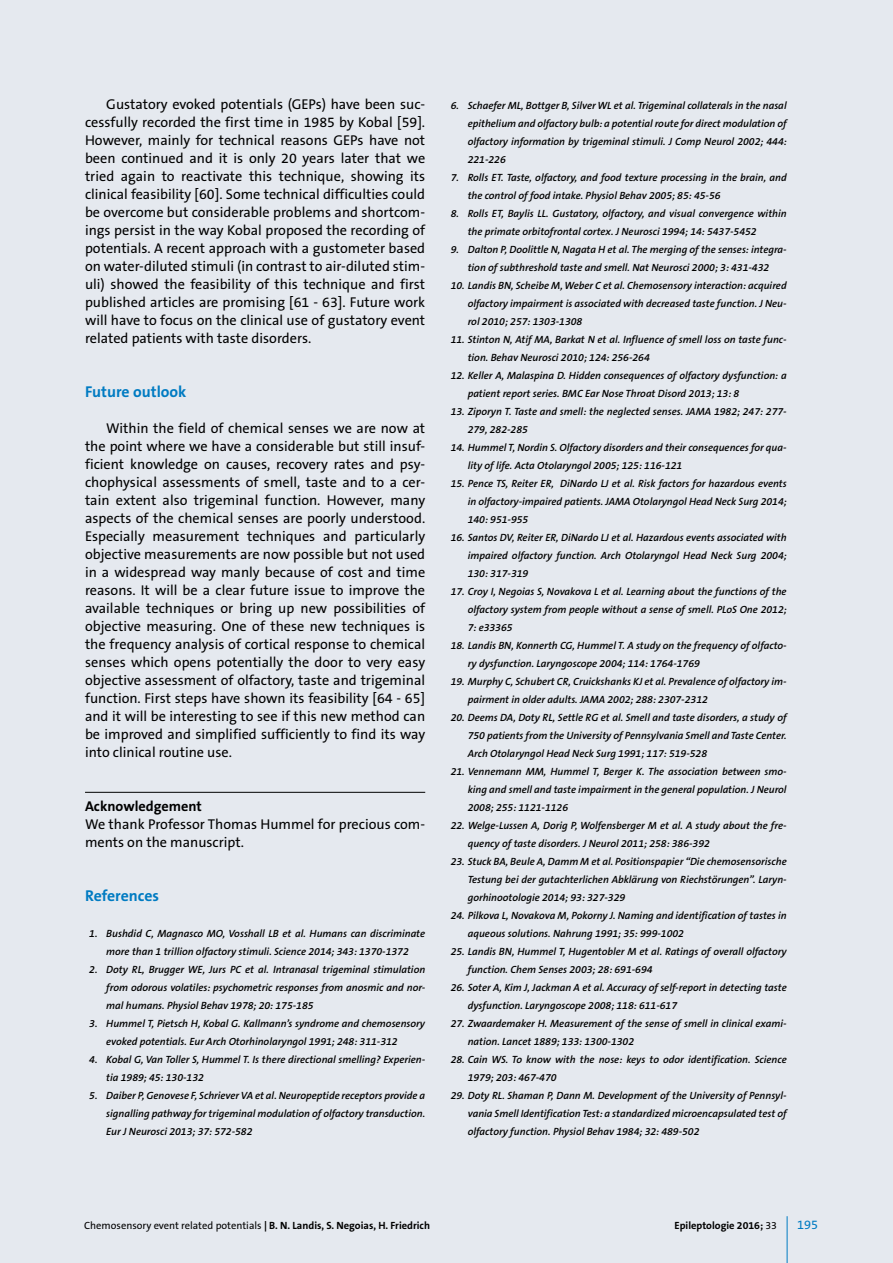
<style>
.page{position:relative;width:893px;height:1263px;background:#e5e9ef}
.page>*{position:absolute;margin:0;border:0;box-sizing:border-box;transform-origin:0 0}
.t1{font:700 15.75px "The Sans B W7";color:#007bc2}
.t2{font:14.25px/18px "The Sans B W5 Plain";color:#000;text-align:justify}
.t3{font:700 14.25px "The Sans B W7";color:#000}
.t4{font:12.75px "The Sans B W5 Plain";color:#007bc2}
.t5{font:italic 600 10.5px/18px "The Sans B W6";color:#000}
.t6{font:10.5px "The Sans B W5 Plain";color:#000}
.t7{font:700 10.5px "The Sans B W7";color:#000}
.s1{font-family:"The Sans B W7";font-weight:700}
.s2{font-family:"The Sans B W5 Plain";font-weight:400}
</style>
<div class="page">
<hr style="left:787px;top:1216px;width:1px;height:47px;background:#007bc2">
<hr style="left:85px;top:792px;width:340px;height:1px;background:#000">
<p class="t2" style="left:85px;top:96px;width:342px;text-indent:21px">Gustatory evoked potentials (GEPs) have been suc&shy;cessfully recorded the first time in 1985 by Kobal [59].<br>However, mainly for technical reasons GEPs have not been continued and it is only 20 years later that we tried again to reactivate this technique, showing its clinical feasibility [60]. Some technical difficulties could be overcome but considerable problems and shortcom&shy;ings persist in the way Kobal proposed the recording of potentials. A recent approach with a gustometer based on water-diluted stimuli (in contrast to air-diluted stim&shy;uli) showed the feasibility of this technique and first published articles are promising [61 - 63]. Future work will have to focus on the clinical use of gustatory event related patients with taste disorders.</p>
<h1 class="t1" style="left:85px;top:382px;width:103px">Future outlook</h1>
<p class="t2" style="left:85px;top:420px;width:342px;text-indent:21px">Within the field of chemical senses we are now at the point where we have a considerable but still insuf&shy;ficient knowledge on causes, recovery rates and psy&shy;chophysical assessments of smell, taste and to a cer&shy;tain extent also trigeminal function. However, many aspects of the chemical senses are poorly understood.<br>Especially measurement techniques and particularly objective measurements are now possible but not used in a widespread way manly because of cost and time reasons. It will be a clear future issue to improve the available techniques or bring up new possibilities of objective measuring. One of these new techniques is the frequency analysis of cortical response to chemical senses which opens potentially the door to very easy objective assessment of olfactory, taste and trigeminal function. First steps have shown its feasibility [64 - 65] and it will be interesting to see if this new method can be improved and simplified sufficiently to find its way into clinical routine use.</p>
<h2 class="t3" style="left:85px;top:797px;width:118px">Acknowledgement</h2>
<h2 class="t2" style="left:85px;top:816px;width:342px">We thank Professor Thomas Hummel for precious com&shy;ments on the manuscript.</h2>
<h1 class="t1" style="left:85px;top:886px;width:76px">References</h1>
<p class="t5" style="left:89px;top:925px;width:337px;text-align:center">1. Bushdid C, Magnasco MO, Vosshall LB et al. Humans can discriminate more than 1 trillion olfactory stimuli. Science 2014; 343: 1370-1372</p>
<p class="t5" style="left:106px;top:961px;width:320px;text-align:justify;text-indent:-17px">2. Doty RL, Brugger WE, Jurs PC et al. Intranasal trigeminal stimulation from odorous volatiles: psychometric responses from anosmic and nor&shy;mal humans. Physiol Behav 1978; 20: 175-185</p>
<p class="t5" style="left:106px;top:1015px;width:320px;text-indent:-17px">3. Hummel T, Pietsch H, Kobal G. Kallmann’s syndrome and chemosensory evoked potentials. Eur Arch Otorhinolaryngol 1991; 248: 311-312</p>
<p class="t5" style="left:106px;top:1051px;width:320px;text-indent:-17px">4. Kobal G, Van Toller S, Hummel T. Is there directional smelling? Experien&shy;tia 1989; 45: 130-132</p>
<p class="t5" style="left:106px;top:1087px;width:320px;text-align:justify;text-indent:-17px">5. Daiber P, Genovese F, Schriever VA et al. Neuropeptide receptors provide a signalling pathway for trigeminal modulation of olfactory transduction.<br>Eur J Neurosci 2013; 37: 572-582</p>
<p class="t5" style="left:468px;top:97px;width:321px;text-align:justify;text-indent:-17px">6. Schaefer ML, Bottger B, Silver WL et al. Trigeminal collaterals in the nasal epithelium and olfactory bulb: a potential route for direct modulation of olfactory information by trigeminal stimuli. J Comp Neurol 2002; 444:<br>221-226</p>
<p class="t5" style="left:468px;top:169px;width:320px;text-indent:-17px">7. Rolls ET. Taste, olfactory, and food texture processing in the brain, and the control of food intake. Physiol Behav 2005; 85: 45-56</p>
<p class="t5" style="left:468px;top:205px;width:320px;text-indent:-17px">8. Rolls ET, Baylis LL. Gustatory, olfactory, and visual convergence within the primate orbitofrontal cortex. J Neurosci 1994; 14: 5437-5452</p>
<p class="t5" style="left:451px;top:241px;width:337px;text-align:center">9. Dalton P, Doolittle N, Nagata H et al. The merging of the senses: integra&shy;tion of subthreshold taste and smell. Nat Neurosci 2000; 3: 431-432</p>
<p class="t5" style="left:468px;top:277px;width:320px;text-align:justify;text-indent:-17px">10. Landis BN, Scheibe M, Weber C et al. Chemosensory interaction: acquired olfactory impairment is associated with decreased taste function. J Neu&shy;rol 2010; 257: 1303-1308</p>
<p class="t5" style="left:468px;top:331px;width:320px;text-indent:-17px">11. Stinton N, Atif MA, Barkat N et al. Influence of smell loss on taste func&shy;tion. Behav Neurosci 2010; 124: 256-264</p>
<p class="t5" style="left:468px;top:367px;width:320px;text-indent:-17px">12. Keller A, Malaspina D. Hidden consequences of olfactory dysfunction: a patient report series. BMC Ear Nose Throat Disord 2013; 13: 8</p>
<p class="t5" style="left:468px;top:403px;width:320px;text-indent:-17px">13. Ziporyn T. Taste and smell: the neglected senses. JAMA 1982; 247: 277-<br>279, 282-285</p>
<p class="t5" style="left:468px;top:439px;width:320px;text-indent:-17px">14. Hummel T, Nordin S. Olfactory disorders and their consequences for qua&shy;lity of life. Acta Otolaryngol 2005; 125: 116-121</p>
<p class="t5" style="left:468px;top:475px;width:321px;text-align:justify;text-indent:-17px">15. Pence TS, Reiter ER, DiNardo LJ et al. Risk factors for hazardous events in olfactory-impaired patients. JAMA Otolaryngol Head Neck Surg 2014; 140: 951-955</p>
<p class="t5" style="left:468px;top:529px;width:321px;text-align:justify;text-indent:-17px">16. Santos DV, Reiter ER, DiNardo LJ et al. Hazardous events associated with impaired olfactory function. Arch Otolaryngol Head Neck Surg 2004; 130: 317-319</p>
<p class="t5" style="left:468px;top:583px;width:321px;text-align:justify;text-indent:-17px">17. Croy I, Negoias S, Novakova L et al. Learning about the functions of the olfactory system from people without a sense of smell. PLoS One 2012; 7: e33365</p>
<p class="t5" style="left:468px;top:637px;width:320px;text-indent:-17px">18. Landis BN, Konnerth CG, Hummel T. A study on the frequency of olfacto&shy;ry dysfunction. Laryngoscope 2004; 114: 1764-1769</p>
<p class="t5" style="left:468px;top:673px;width:320px;text-indent:-17px">19. Murphy C, Schubert CR, Cruickshanks KJ et al. Prevalence of olfactory im&shy;pairment in older adults. JAMA 2002; 288: 2307-2312</p>
<p class="t5" style="left:468px;top:709px;width:320px;text-align:justify;text-indent:-17px">20. Deems DA, Doty RL, Settle RG et al. Smell and taste disorders, a study of 750 patients from the University of Pennsylvania Smell and Taste Center.<br>Arch Otolaryngol Head Neck Surg 1991; 117: 519-528</p>
<p class="t5" style="left:468px;top:763px;width:320px;text-align:justify;text-indent:-17px">21. Vennemann MM, Hummel T, Berger K. The association between smo&shy;king and smell and taste impairment in the general population. J Neurol 2008; 255: 1121-1126</p>
<p class="t5" style="left:468px;top:817px;width:320px;text-indent:-17px">22. Welge-Lussen A, Dorig P, Wolfensberger M et al. A study about the fre&shy;quency of taste disorders. J Neurol 2011; 258: 386-392</p>
<p class="t5" style="left:468px;top:853px;width:320px;text-align:justify;text-indent:-17px">23. Stuck BA, Beule A, Damm M et al. Positionspapier “Die chemosensorische Testung bei der gutachterlichen Abklärung von Riechstörungen”. Laryn&shy;gorhinootologie 2014; 93: 327-329</p>
<p class="t5" style="left:468px;top:907px;width:320px;text-indent:-17px">24. Pilkova L, Novakova M, Pokorny J. Naming and identification of tastes in aqueous solutions. Nahrung 1991; 35: 999-1002</p>
<p class="t5" style="left:468px;top:943px;width:320px;text-indent:-17px">25. Landis BN, Hummel T, Hugentobler M et al. Ratings of overall olfactory function. Chem Senses 2003; 28: 691-694</p>
<p class="t5" style="left:468px;top:979px;width:320px;text-indent:-17px">26. Soter A, Kim J, Jackman A et al. Accuracy of self-report in detecting taste dysfunction. Laryngoscope 2008; 118: 611-617</p>
<p class="t5" style="left:468px;top:1015px;width:320px;text-indent:-17px">27. Zwaardemaker H. Measurement of the sense of smell in clinical exami&shy;nation. Lancet 1889; 133: 1300-1302</p>
<p class="t5" style="left:468px;top:1051px;width:320px;text-indent:-17px">28. Cain WS. To know with the nose: keys to odor identification. Science<br>1979; 203: 467-470</p>
<p class="t5" style="left:468px;top:1087px;width:320px;text-align:justify;text-indent:-17px">29. Doty RL. Shaman P, Dann M. Development of the University of Pennsyl&shy;vania Smell Identification Test: a standardized microencapsulated test of olfactory function. Physiol Behav 1984; 32: 489-502</p>
<p class="t6" style="left:84px;top:1219px;width:347px">Chemosensory event related potentials <span class="s1">| B. N. Landis, S. Negoias, H. Friedrich</span></p>
<p class="t7" style="left:674px;top:1218px;width:104px">Epileptologie 2016; <span class="s2">33</span></p>
<p class="t4" style="left:797px;top:1216px;width:23px">195</p>
</div>
